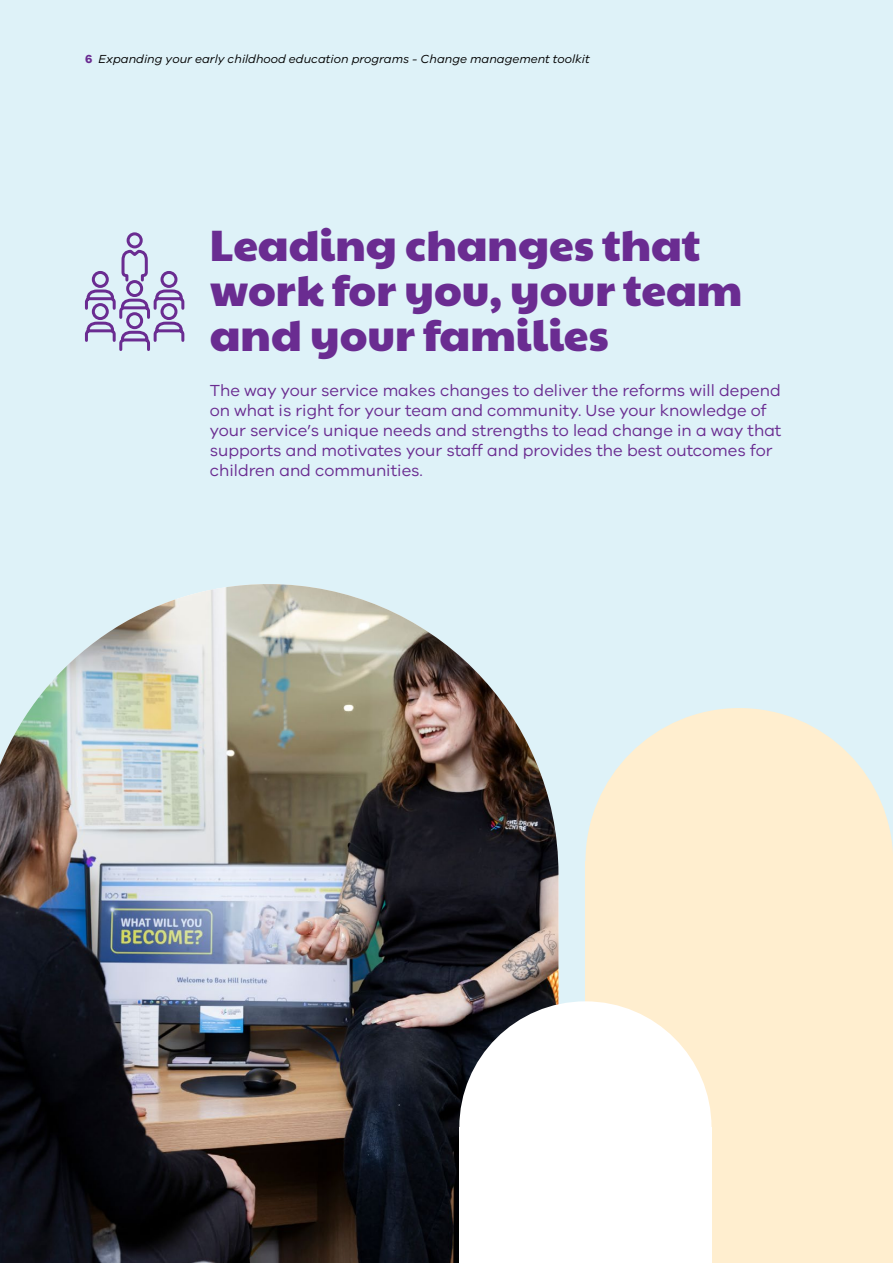
<style>
.page{position:relative;width:893px;height:1263px;background:#def2f8}
.page>*{position:absolute;margin:0;border:0;box-sizing:border-box;transform-origin:0 0}
.Heading_1{font:43.5px/45px "Paytone One";color:#6a2c91}
.Intro_Para{font:16.5px/19.8px "VIC";color:#6a2c91}
.t1{font:italic 12px "VIC";color:#000}
.s1{font-weight:700;font-style:normal;color:#6a2c91}
</style>
<div class="page">
<div style="left:585px;top:708px;width:308px;height:308px;background:#ffeecf;border-radius:50%"></div>
<div style="left:585px;top:862px;width:308px;height:401px;background:#ffeecf"></div>
<svg style="left:84px;top:232px;width:101px;height:119px"></svg>
<img style="left:0;top:584px;width:558px;height:679px">
<div style="left:459px;top:1001px;width:252px;height:252px;background:#fff;border-radius:50%"></div>
<div style="left:459px;top:1127px;width:252px;height:136px;background:#fff"></div>
<p class="t1" style="left:85px;top:52px;width:506px"><span class="s1">6</span> Expanding your early childhood education programs - Change management toolkit</p>
<p class="Heading_1" style="left:210px;top:220px;width:534px">Leading changes that work for you, your team and your families</p>
<p class="Intro_Para" style="left:210px;top:380px;width:573px">The way your service makes changes to deliver the reforms will depend on what is right for your team and community. Use your knowledge of your service’s unique needs and strengths to lead change in a way that supports and motivates your staff and provides the best outcomes for children and communities.</p>
</div>
